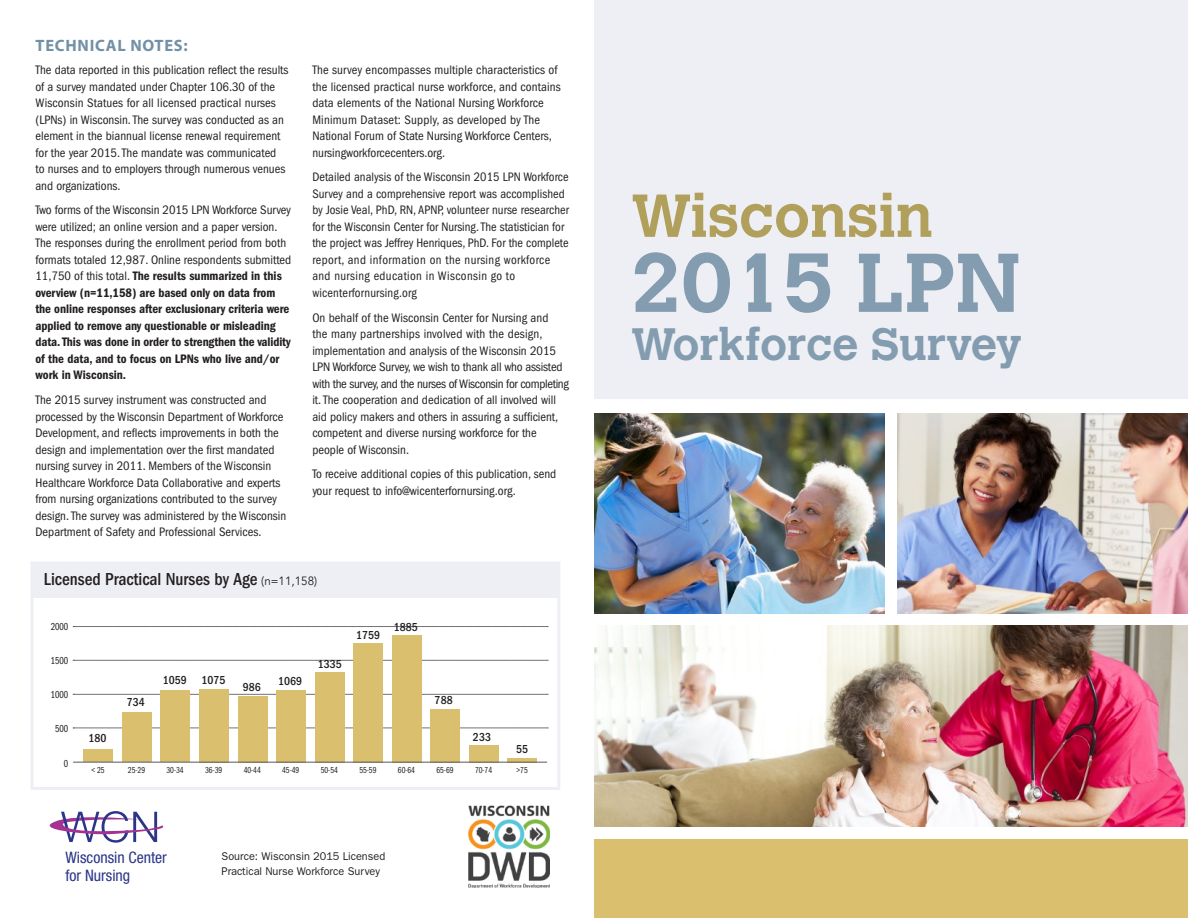
<style>
.page{position:relative;width:1188px;height:918px;background:#fff}
.page>*{position:absolute;margin:0;border:0;box-sizing:border-box;transform-origin:0 0}
.tech_notes{font:700 82.5px "Calvert";color:#839cb0}
.tech_notes-2{font:700 60px "Calvert";color:#b19f5c}
.tech_notes-3{font:700 45px "Calvert";color:#839cb0}
.Callout{font:500 condensed 18px "Franklin Gothic";color:#231f20}
.subheads{font:700 16.5px "Myriad Pro";letter-spacing:.045em;color:#7290a6}
.t1{font:condensed 15.9px/17.1px "Helvetica Neue";color:#2b3688}
.tech_notes-4{font:condensed 12.75px/16.5px "Franklin Gothic";color:#231f20}
.tech_notes-5{font:600 condensed 12.75px/16.5px "Franklin Gothic";letter-spacing:-.005em;color:#231f20}
.t2{font:500 condensed 12px "Franklin Gothic";color:#231f20}
.details{font:11.25px/15px "Franklin Gothic";color:#231f20}
.t3{font:10.5px "Franklin Gothic Book Cmpr";color:#231f20}
.t4{font:9px "Franklin Gothic Book Cmpr";color:#231f20}
.s1{font-weight:400}
.s2{font-family:"Avenir";font-weight:400;font-stretch:normal;font-size:12px}
</style>
<div class="page">
<div style="left:32px;top:564px;width:528px;height:33px;background:#eeeff4"></div>
<svg style="left:73px;top:626px;width:475px;height:1px"></svg>
<svg style="left:73px;top:694px;width:475px;height:1px"></svg>
<svg style="left:73px;top:660px;width:475px;height:1px"></svg>
<svg style="left:73px;top:728px;width:475px;height:1px"></svg>
<div style="left:594px;top:0;width:594px;height:399px;background:#eeeff4"></div>
<div style="left:594px;top:839px;width:594px;height:79px;background:#dac06e"></div>
<svg style="left:49px;top:811px;width:115px;height:32px"></svg>
<img style="left:594px;top:414px;width:290px;height:200px">
<img style="left:898px;top:414px;width:290px;height:200px">
<img style="left:594px;top:626px;width:594px;height:200px">
<div style="left:30px;top:561px;width:530px;height:229px;border:3px solid #eeeff4"></div>
<img style="left:469px;top:805px;width:81px;height:83px">
<div style="left:84px;top:749px;width:29px;height:13px;background:#dac06e"></div>
<div style="left:238px;top:696px;width:29px;height:66px;background:#dac06e"></div>
<div style="left:392px;top:635px;width:30px;height:127px;background:#dac06e"></div>
<div style="left:161px;top:691px;width:29px;height:71px;background:#dac06e"></div>
<div style="left:315px;top:672px;width:29px;height:90px;background:#dac06e"></div>
<div style="left:469px;top:745px;width:30px;height:17px;background:#dac06e"></div>
<div style="left:122px;top:713px;width:30px;height:49px;background:#dac06e"></div>
<div style="left:276px;top:690px;width:30px;height:72px;background:#dac06e"></div>
<div style="left:430px;top:709px;width:30px;height:53px;background:#dac06e"></div>
<div style="left:199px;top:689px;width:30px;height:73px;background:#dac06e"></div>
<div style="left:353px;top:643px;width:30px;height:119px;background:#dac06e"></div>
<svg style="left:507px;top:758px;width:30px;height:4px"></svg>
<hr style="left:73px;top:762px;width:474px;height:1px;background:#58595b">
<p class="subheads" style="left:36px;top:35px;width:154px">TECHNICAL NOTES:</p>
<p class="tech_notes-4" style="left:35px;top:62px;width:255px">The data reported in this publication reflect the results of a survey mandated under Chapter 106.30 of the Wisconsin Statues for all licensed practical nurses (LPNs) in Wisconsin. The survey was conducted as an element in the biannual license renewal requirement for the year 2015. The mandate was communicated to nurses and to employers through numerous venues and organizations.</p>
<p class="tech_notes-5" style="left:35px;top:202px;width:257px"><span class="s1">Two forms of the Wisconsin 2015 LPN Workforce Survey were utilized; an online version and a paper version.<br>The responses during the enrollment period from both formats totaled 12,987. Online respondents submitted 11,750 of this total.</span> The results summarized in this overview (n=11,158) are based only on data from the online responses after exclusionary criteria were applied to remove any questionable or misleading data. This was done in order to strengthen the validity of the data, and to focus on LPNs who live and/or work in Wisconsin.</p>
<p class="tech_notes-4" style="left:35px;top:392px;width:252px">The 2015 survey instrument was constructed and processed by the Wisconsin Department of Workforce Development, and reflects improvements in both the design and implementation over the first mandated nursing survey in 2011. Members of the Wisconsin Healthcare Workforce Data Collaborative and experts from nursing organizations contributed to the survey design. The survey was administered by the Wisconsin Department of Safety and Professional Services.</p>
<p class="tech_notes-4" style="left:312px;top:62px;width:250px">The survey encompasses multiple characteristics of the licensed practical nurse workforce, and contains data elements of the National Nursing Workforce Minimum Dataset: Supply, as developed by The National Forum of State Nursing Workforce Centers, nursingworkforcecenters.org.</p>
<p class="tech_notes-4" style="left:312px;top:169px;width:258px">Detailed analysis of the Wisconsin 2015 LPN Workforce Survey and a comprehensive report was accomplished by Josie Veal, PhD, RN, APNP, volunteer nurse researcher for the Wisconsin Center for Nursing. The statistician for the project was Jeffrey Henriques, PhD. For the complete report, and information on the nursing workforce and nursing education in Wisconsin go to wicenterfornursing.org</p>
<p class="tech_notes-4" style="left:312px;top:309px;width:258px">On behalf of the Wisconsin Center for Nursing and<br>the many partnerships involved with the design, implementation and analysis of the Wisconsin 2015<br>LPN Workforce Survey, we wish to thank all who assisted with the survey, and the nurses of Wisconsin for completing it. The cooperation and dedication of all involved will aid policy makers and others in assuring a sufficient, competent and diverse nursing workforce for the people of Wisconsin.</p>
<p class="tech_notes-4" style="left:312px;top:466px;width:245px">To receive additional copies of this publication, send your request to info@wicenterfornursing.org.</p>
<p class="Callout" style="left:44px;top:569px;width:275px">Licensed Practical Nurses by Age <span class="s2">(n=11,158)</span></p>
<p class="t3" style="left:51px;top:621px;width:19px">2000</p>
<p class="t3" style="left:51px;top:655px;width:19px">1500</p>
<p class="t3" style="left:51px;top:689px;width:19px">1000</p>
<p class="t3" style="left:55px;top:723px;width:15px">500</p>
<p class="t3" style="left:64px;top:757px;width:6px">0</p>
<p class="t2" style="left:89px;top:731px;width:20px">180</p>
<p class="t2" style="left:127px;top:696px;width:20px">734</p>
<p class="t2" style="left:163px;top:673px;width:26px">1059</p>
<p class="t2" style="left:201px;top:673px;width:26px">1075</p>
<p class="t2" style="left:243px;top:680px;width:20px">986</p>
<p class="t2" style="left:278px;top:674px;width:26px">1069</p>
<p class="t2" style="left:318px;top:658px;width:26px">1335</p>
<p class="t2" style="left:356px;top:628px;width:26px">1759</p>
<p class="t2" style="left:394px;top:620px;width:26px">1885</p>
<p class="t2" style="left:435px;top:693px;width:20px">788</p>
<p class="t2" style="left:473px;top:730px;width:20px">233</p>
<p class="t2" style="left:516px;top:742px;width:14px">55</p>
<p class="t4" style="left:91px;top:765px;width:15px">&lt; 25</p>
<p class="t4" style="left:128px;top:765px;width:19px">25-29</p>
<p class="t4" style="left:167px;top:765px;width:19px">30-34</p>
<p class="t4" style="left:205px;top:765px;width:19px">36-39</p>
<p class="t4" style="left:244px;top:765px;width:19px">40-44</p>
<p class="t4" style="left:282px;top:765px;width:19px">45-49</p>
<p class="t4" style="left:321px;top:765px;width:19px">50-54</p>
<p class="t4" style="left:359px;top:765px;width:19px">55-59</p>
<p class="t4" style="left:398px;top:765px;width:19px">60-64</p>
<p class="t4" style="left:436px;top:765px;width:19px">65-69</p>
<p class="t4" style="left:475px;top:765px;width:19px">70-74</p>
<p class="t4" style="left:517px;top:765px;width:13px">&gt;75</p>
<p class="t1" style="left:66px;top:849px;width:103px">Wisconsin Center for Nursing</p>
<p class="details" style="left:222px;top:849px;width:165px">Source: Wisconsin 2015 Licensed<br>Practical Nurse Workforce Survey</p>
<p class="tech_notes-2" style="left:631px;top:178px;width:304px">Wisconsin</p>
<p class="tech_notes" style="left:631px;top:231px;width:392px">2015 LPN</p>
<p class="tech_notes-3" style="left:631px;top:316px;width:393px">Workforce Survey</p>
</div>
